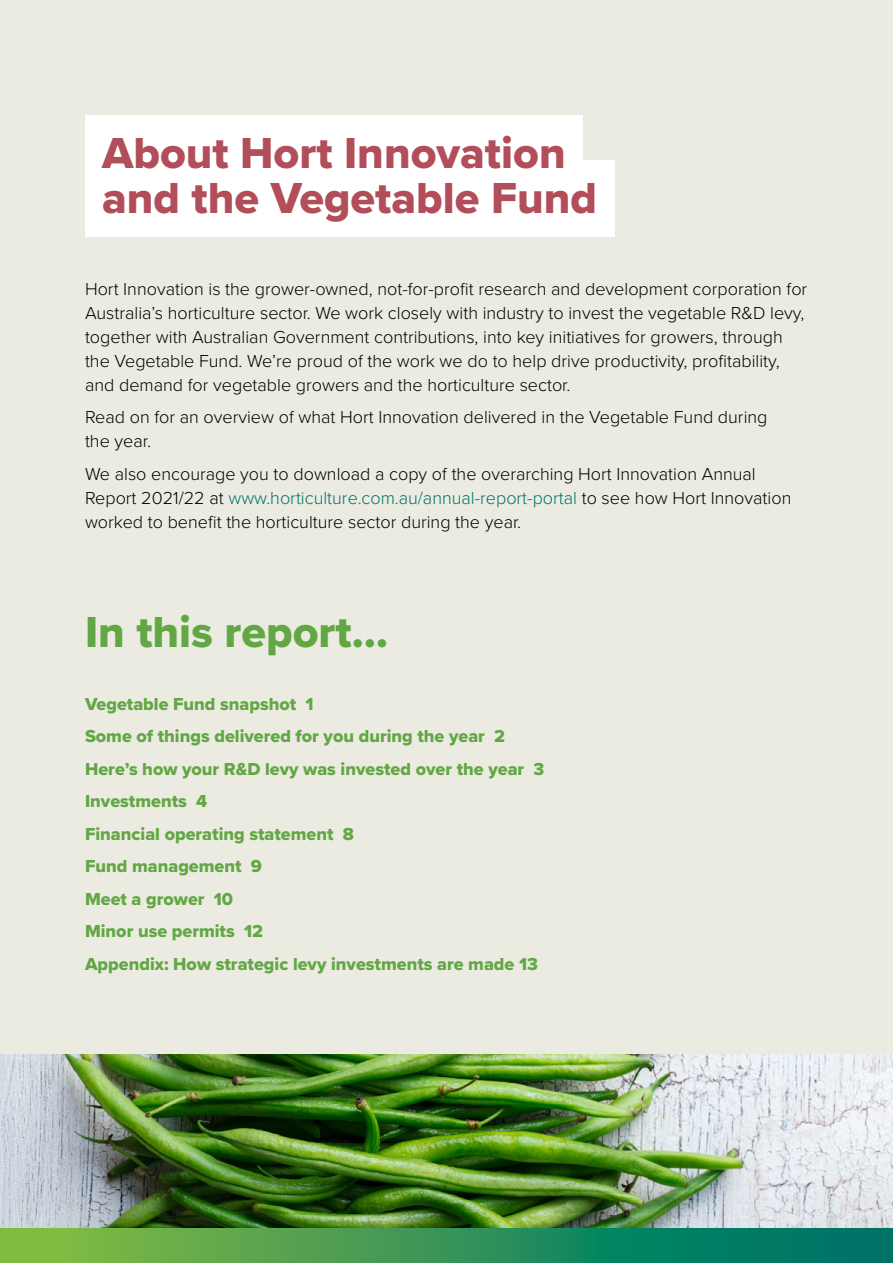
<style>
.page{position:relative;width:893px;height:1263px;background:#fff}
.page>*{position:absolute;margin:0;border:0;box-sizing:border-box;transform-origin:0 0}
.t1{font:45px/45px "Proxima Nova Extrabld";color:#b24d5a}
.t2{font:45px "Proxima Nova Extrabld";color:#61a744}
.t3{font:300 18px/24px "Proxima Nova";color:#000}
.t4{font:18px/32.5px "Proxima Nova Extrabld";color:#61a744}
.s1{color:#007367}
</style>
<div class="page">
<div style="left:0;top:0;width:893px;height:1229px;background:#ecebe1"></div>
<img style="left:0;top:1054px;width:893px;height:175px">
<svg style="left:0;top:1229px;width:893px;height:34px;background:#369556"></svg>
<div style="left:85px;top:115px;width:498px;height:77px;background:#fff"></div>
<div style="left:85px;top:160px;width:529px;height:77px;background:#fff"></div>
<h1 class="t1" style="left:102px;top:130px;width:497px">About Hort Innovation and the Vegetable Fund</h1>
<p class="t3" style="left:85px;top:276px;width:724px">Hort Innovation is the grower-owned, not-for-profit research and development corporation for Australia’s horticulture sector. We work closely with industry to invest the vegetable R&amp;D levy, together with Australian Government contributions, into key initiatives for growers, through the Vegetable Fund. We’re proud of the work we do to help drive productivity, profitability, and demand for vegetable growers and the horticulture sector.</p>
<p class="t3" style="left:85px;top:404px;width:684px">Read on for an overview of what Hort Innovation delivered in the Vegetable Fund during the year.</p>
<p class="t3" style="left:85px;top:461px;width:708px">We also encourage you to download a copy of the overarching Hort Innovation Annual<br>Report 2021/22 at <span class="s1">www.horticulture.com.au/annual-report-portal</span> to see how Hort Innovation worked to benefit the horticulture sector during the year.</p>
<h1 class="t2" style="left:85px;top:599px;width:304px">In this report…</h1>
<p class="t4" style="left:85px;top:687px;width:461px">Vegetable Fund snapshot 1<br>Some of things delivered for you during the year 2<br>Here’s how your R&amp;D levy was invested over the year 3<br>Investments 4<br>Financial operating statement 8<br>Fund management 9<br>Meet a grower 10<br>Minor use permits 12<br>Appendix: How strategic levy investments are made 13</p>
</div>
